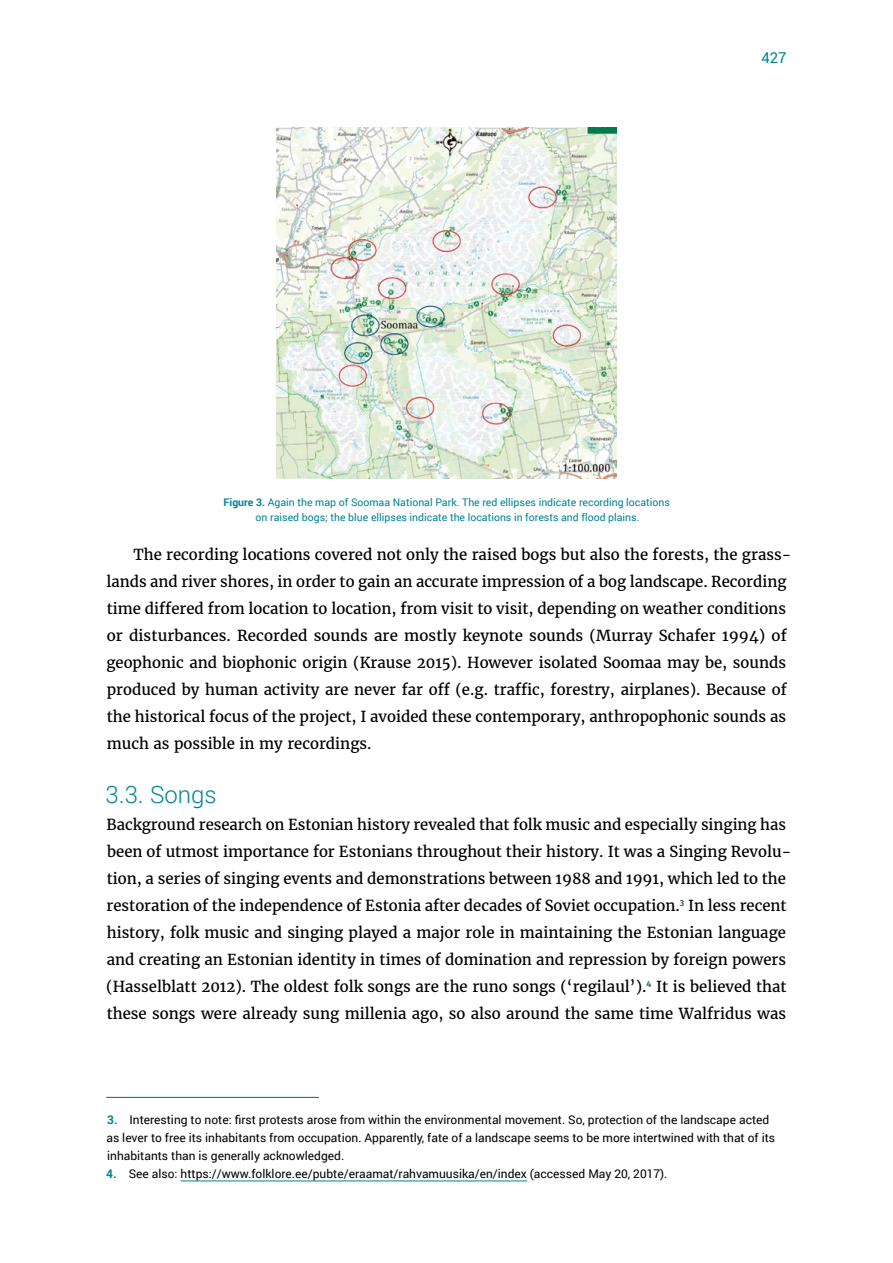
<style>
.page{position:relative;width:893px;height:1263px;background:#fff}
.page>*{position:absolute;margin:0;border:0;box-sizing:border-box;transform-origin:0 0}
.t1{font:300 24px "Roboto";color:#008296}
._1º_Parágrafo{font:15px/27px "Merriweather";color:#000}
.Texto_corrido{font:15px/27px "Merriweather";color:#000}
.t2{font:15px "Roboto";color:#008296}
.footnote{font:12px/18px "Roboto";color:#000}
.legenda{font:10.5px/15px "Roboto";color:#008296;text-align:center}
.s1{font-weight:700}
.s2{font-weight:700;color:#008296}
</style>
<div class="page">
<img style="left:276px;top:128px;width:341px;height:350px">
<hr style="left:106px;top:1097px;width:213px;height:1px;background:#008296">
<hr style="left:181px;top:1180px;width:346px;height:1px;background:#008296">
<p class="t2" style="left:761px;top:47px;width:27px">427</p>
<p class="legenda" style="left:223px;top:494px;width:448px"><span class="s1">Figure 3.</span> Again the map of Soomaa National Park. The red ellipses indicate recording locations on raised bogs; the blue ellipses indicate the locations in forests and flood plains.</p>
<p class="Texto_corrido" style="left:106px;top:540px;width:686px;text-indent:27px">The recording locations covered not only the raised bogs but also the forests, the grass&shy;lands and river shores, in order to gain an accurate impression of a bog landscape. Recording time differed from location to location, from visit to visit, depending on weather conditions or disturbances. Recorded sounds are mostly keynote sounds (Murray Schafer 1994) of geophonic and biophonic origin (Krause 2015). However isolated Soomaa may be, sounds produced by human activity are never far off (e.g. traffic, forestry, airplanes). Because of the historical focus of the project, I avoided these contemporary, anthropophonic sounds as much as possible in my recordings.</p>
<p class="t1" style="left:106px;top:777px;width:113px">3.3. Songs</p>
<p class="_1º_Parágrafo" style="left:106px;top:810px;width:686px">Background research on Estonian history revealed that folk music and especially singing has been of utmost importance for Estonians throughout their history. It was a Singing Revolu&shy;tion, a series of singing events and demonstrations between 1988 and 1991, which led to the restoration of the independence of Estonia after decades of Soviet occupation.<sup>3</sup> In less recent history, folk music and singing played a major role in maintaining the Estonian language and creating an Estonian identity in times of domination and repression by foreign powers (Hasselblatt 2012). The oldest folk songs are the runo songs (‘regilaul’).<sup>4</sup> It is believed that these songs were already sung millenia ago, so also around the same time Walfridus was</p>
<p class="footnote" style="left:106px;top:1110px;width:670px"><span class="s2">3.</span> Interesting to note: first protests arose from within the environmental movement. So, protection of the landscape acted as lever to free its inhabitants from occupation. Apparently, fate of a landscape seems to be more intertwined with that of its inhabitants than is generally acknowledged.</p>
<p class="footnote" style="left:106px;top:1164px;width:563px"><span class="s2">4.</span> See also: https://www.folklore.ee/pubte/eraamat/rahvamuusika/en/index (accessed May 20, 2017).</p>
</div>
